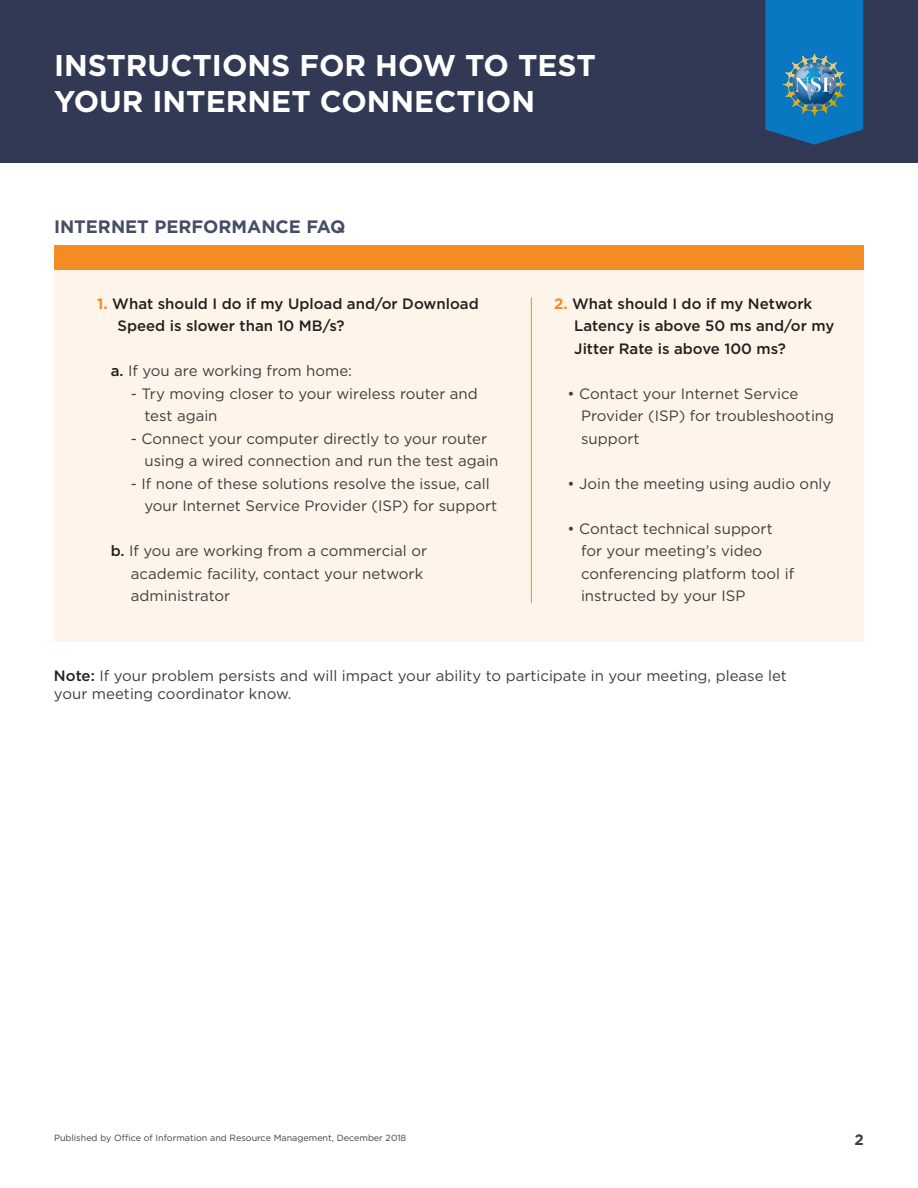
<style>
.page{position:relative;width:918px;height:1188px;background:#fff}
.page>*{position:absolute;margin:0;border:0;box-sizing:border-box;transform-origin:0 0}
.t1{font:700 30px/36px "Gotham HTF";color:#fff}
.t2{font:700 18px "Gotham HTF";color:#464d66}
.t3{font:15px/22.5px "Gotham HTF";color:#3e3e3f}
.t4{font:500 15px/22.5px "Gotham HTF";color:#231f20}
.t5{font:700 15px "Gotham HTF";color:#3e3e3f}
.t6{font:9px "Gotham HTF";color:#3e3e3f}
.s1{font-weight:700;color:#f38c25}
.s2{font-weight:500;color:#231f20}
</style>
<div class="page">
<div style="left:0;top:0;width:918px;height:163px;background:#323955"></div>
<svg style="left:765px;top:0;width:98px;height:145px;background:#0b72b8"></svg>
<img style="left:784px;top:54px;width:61px;height:62px">
<div style="left:54px;top:270px;width:810px;height:372px;background:#fef4e9"></div>
<div style="left:54px;top:245px;width:810px;height:25px;background:#f38c25"></div>
<hr style="left:531px;top:298px;width:1px;height:305px;background:#f38c25">
<p class="t1" style="left:54px;top:47px;width:543px">INSTRUCTIONS FOR HOW TO TEST<br>YOUR INTERNET CONNECTION</p>
<h2 class="t2" style="left:54px;top:216px;width:293px">INTERNET PERFORMANCE FAQ</h2>
<p class="t4" style="left:117px;top:292px;width:363px;text-indent:-20px"><span class="s1">1.</span> What should I do if my Upload and/or Download<br>Speed is slower than 10 MB/s?</p>
<p class="t3" style="left:111px;top:359px;width:243px"><span class="s2">a.</span> If you are working from home:</p>
<p class="t3" style="left:144px;top:382px;width:335px;text-indent:-14px">- Try moving closer to your wireless router and test again</p>
<p class="t3" style="left:144px;top:427px;width:356px;text-indent:-14px">- Connect your computer directly to your router using a wired connection and run the test again</p>
<p class="t3" style="left:144px;top:472px;width:354px;text-indent:-14px">- If none of these solutions resolve the issue, call your Internet Service Provider (ISP) for support</p>
<p class="t3" style="left:131px;top:539px;width:298px;text-indent:-20px"><span class="s2">b.</span> If you are working from a commercial or academic facility, contact your network administrator</p>
<p class="t4" style="left:574px;top:292px;width:262px;text-indent:-20px"><span class="s1">2.</span> What should I do if my Network<br>Latency is above 50 ms and/or my<br>Jitter Rate is above 100 ms?</p>
<p class="t3" style="left:581px;top:382px;width:255px;text-indent:-14px">• Contact your Internet Service<br>Provider (ISP) for troubleshooting support</p>
<p class="t3" style="left:568px;top:472px;width:265px">• Join the meeting using audio only</p>
<p class="t3" style="left:581px;top:517px;width:215px;text-indent:-14px">• Contact technical support for your meeting’s video conferencing platform tool if instructed by your ISP</p>
<p class="t3" style="left:54px;top:666px;width:734px;line-height:18px"><span class="s2">Note:</span> If your problem persists and will impact your ability to participate in your meeting, please let your meeting coordinator know.</p>
<p class="t6" style="left:54px;top:1132px;width:354px">Published by Office of Information and Resource Management, December 2018</p>
<p class="t5" style="left:855px;top:1131px;width:11px">2</p>
</div>
